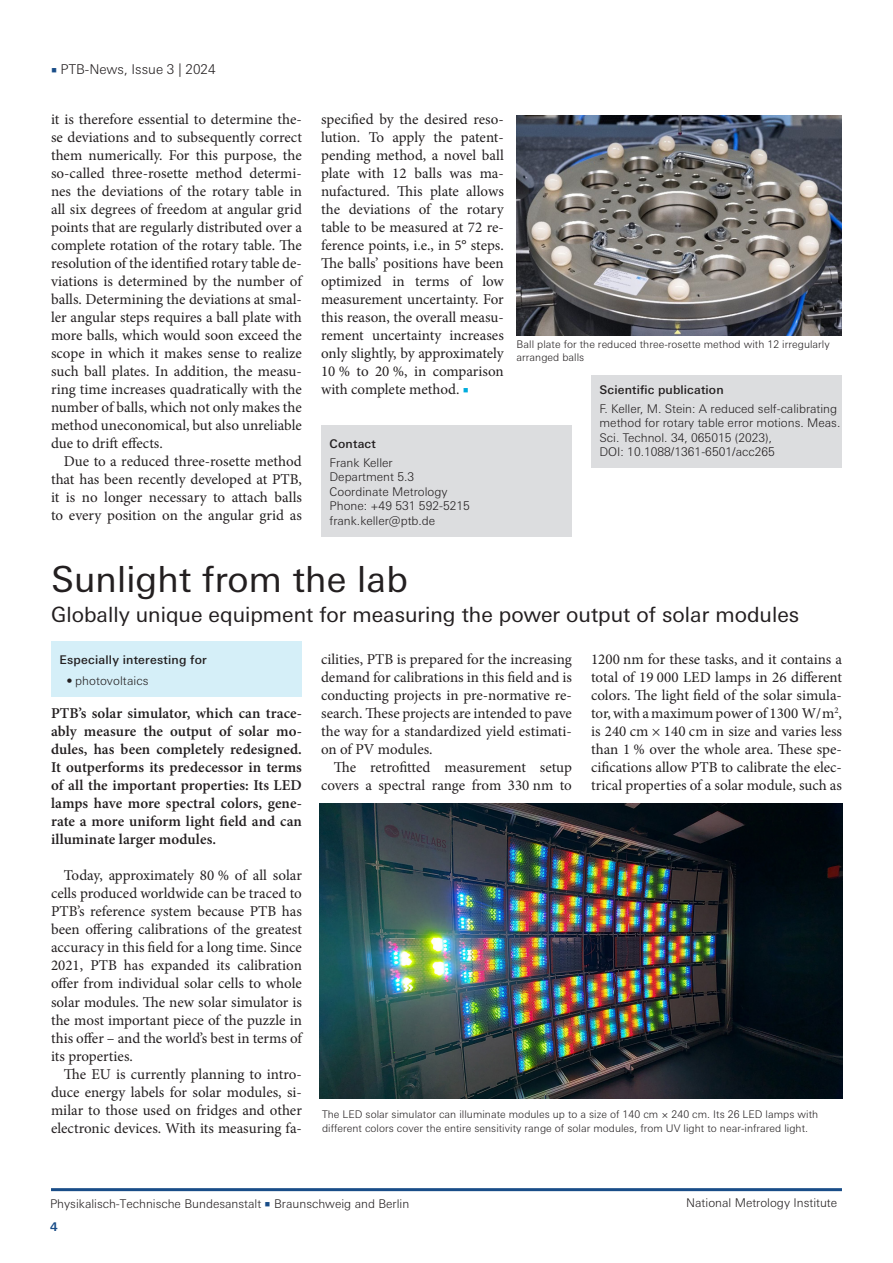
<style>
.page{position:relative;width:893px;height:1263px;background:#fff}
.page>*{position:absolute;margin:0;border:0;box-sizing:border-box;transform-origin:0 0}
.Überschrift-PTBnews{font:36px "Univers Next W1 G";letter-spacing:.005em;color:#231f20}
.Unterüberschrift-PTBnews{font:21px "Univers Next W1 G";color:#231f20}
.Fließtext_mit_Einzug-PTBnews{font:15px/18px "Minion Pro";color:#231f20;text-align:justify}
.Abstrakt-PTBnews{font:600 15px/18px "Minion Pro";letter-spacing:.005em;color:#231f20;text-align:justify}
.t1{font:300 13.5px "Univers Next W1 G";color:#231f20}
.Wissenschaftliche_Veröffentlichungen_Tex{font:300 12px/14.4px "Univers Next W1 G";color:#231f20}
.Ansprechpartner_Text-PTBnews{font:300 12px "Univers Next W1 G";color:#231f20}
.Besonders_interessant-PTBnews{font:500 12px "Univers Next W1 G";letter-spacing:.02em;color:#231f20}
.Wissenschaftliche_Veröffentlichungen-PTB{font:500 12px "Univers Next W1 G";letter-spacing:.01em;color:#231f20}
.Besonders_interessant-Text-PTBnews{font:300 12px "Univers Next W1 G";letter-spacing:.01em;color:#231f20}
.Ansprechpartner-PTBnews{font:500 12px "Univers Next W1 G";letter-spacing:.015em;color:#231f20}
.t2{font:700 12px "Univers Next W1 G";color:#194d88}
.t3{font:300 10.5px/13.5px "Univers Next W1 G";letter-spacing:.005em;color:#231f20}
.s1{font-family:"Minion Pro";font-weight:400;font-size:15px;color:#194d88}
.s2{color:#00acdd}
</style>
<div class="page">
<div style="left:321px;top:425px;width:251px;height:35px;background:#dcdddf"></div>
<div style="left:321px;top:450px;width:251px;height:29px;background:#dcdddf"></div>
<div style="left:321px;top:478px;width:251px;height:29px;background:#dcdddf"></div>
<div style="left:321px;top:507px;width:251px;height:29px;background:#dcdddf"></div>
<div style="left:591px;top:376px;width:251px;height:30px;background:#dcdddf"></div>
<div style="left:591px;top:396px;width:251px;height:72px;background:#dcdddf"></div>
<div style="left:51px;top:641px;width:251px;height:35px;background:#d5eff8"></div>
<div style="left:51px;top:668px;width:251px;height:29px;background:#d5eff8"></div>
<img style="left:517px;top:116px;width:325px;height:220px">
<img style="left:319px;top:804px;width:523px;height:294px">
<hr style="left:51px;top:1188px;width:791px;height:3px;background:#194d88">
<p class="t1" style="left:51px;top:62px;width:166px"><span class="s1">■</span> PTB-News, Issue 3 | 2024</p>
<p class="Fließtext_mit_Einzug-PTBnews" style="left:51px;top:111px;width:252px">it is therefore essential to determine the&shy;se deviations and to subsequently correct them numerically. For this purpose, the so-called three-rosette method determi&shy;nes the deviations of the rotary table in all six degrees of freedom at angular grid points that are regularly distributed over a complete rotation of the rotary table. The resolution of the identified rotary table de&shy;viations is determined by the number of balls. Determining the deviations at smal&shy;ler angular steps requires a ball plate with more balls, which would soon exceed the scope in which it makes sense to realize such ball plates. In addition, the measu&shy;ring time increases quadratically with the number of balls, which not only makes the method uneconomical, but also unreliable due to drift effects.</p>
<p class="Fließtext_mit_Einzug-PTBnews" style="left:51px;top:453px;width:252px;text-indent:13px">Due to a reduced three-rosette method that has been recently developed at PTB, it is no longer necessary to attach balls to every position on the angular grid as</p>
<p class="Fließtext_mit_Einzug-PTBnews" style="left:321px;top:111px;width:184px">specified by the desired reso&shy;lution. To apply the patent&shy;pending method, a novel ball plate with 12 balls was ma&shy;nufactured. This plate allows the deviations of the rotary table to be measured at 72 re&shy;ference points, i.e., in 5° steps.<br>The balls’ positions have been optimized in terms of low measurement uncertainty. For this reason, the overall measu&shy;rement uncertainty increases only slightly, by approximately 10 % to 20 %, in comparison with complete method. <span class="s2">■</span></p>
<h3 class="Ansprechpartner-PTBnews" style="left:330px;top:437px;width:48px">Contact</h3>
<p class="Ansprechpartner_Text-PTBnews" style="left:330px;top:456px;width:65px">Frank Keller</p>
<p class="Ansprechpartner_Text-PTBnews" style="left:330px;top:470px;width:86px">Department 5.3</p>
<p class="Ansprechpartner_Text-PTBnews" style="left:330px;top:485px;width:119px">Coordinate Metrology</p>
<p class="Ansprechpartner_Text-PTBnews" style="left:330px;top:499px;width:142px">Phone: +49 531 592-5215</p>
<p class="Ansprechpartner_Text-PTBnews" style="left:330px;top:513px;width:107px">frank.keller@ptb.de</p>
<p class="t3" style="left:517px;top:337px;width:315px">Ball plate for the reduced three-rosette method with 12 irregularly arranged balls</p>
<h3 class="Wissenschaftliche_Veröffentlichungen-PTB" style="left:600px;top:383px;width:126px">Scientific publication</h3>
<p class="Wissenschaftliche_Veröffentlichungen_Tex" style="left:600px;top:402px;width:242px">F. Keller, M. Stein: A reduced self-calibrating method for rotary table error motions. Meas.<br>Sci. Technol. 34, 065015 (2023),<br>DOI: 10.1088/1361-6501/acc265</p>
<h1 class="Überschrift-PTBnews" style="left:51px;top:559px;width:358px">Sunlight from the lab</h1>
<h2 class="Unterüberschrift-PTBnews" style="left:51px;top:602px;width:750px">Globally unique equipment for measuring the power output of solar modules</h2>
<h3 class="Besonders_interessant-PTBnews" style="left:60px;top:653px;width:149px">Especially interesting for</h3>
<p class="Besonders_interessant-Text-PTBnews" style="left:67px;top:674px;width:84px">• photovoltaics</p>
<p class="Abstrakt-PTBnews" style="left:51px;top:704px;width:252px">PTB’s solar simulator, which can trace&shy;ably measure the output of solar mo&shy;dules, has been completely redesigned.<br>It outperforms its predecessor in terms of all the important properties: Its LED lamps have more spectral colors, gene&shy;rate a more uniform light field and can illuminate larger modules.</p>
<p class="Fließtext_mit_Einzug-PTBnews" style="left:51px;top:867px;width:252px;text-indent:13px">Today, approximately 80 % of all solar cells produced worldwide can be traced to PTB’s reference system because PTB has been offering calibrations of the greatest accuracy in this field for a long time. Since 2021, PTB has expanded its calibration offer from individual solar cells to whole solar modules. The new solar simulator is the most important piece of the puzzle in this offer – and the world’s best in terms of its properties.</p>
<p class="Fließtext_mit_Einzug-PTBnews" style="left:51px;top:1065px;width:252px;text-indent:13px">The EU is currently planning to intro&shy;duce energy labels for solar modules, si&shy;milar to those used on fridges and other electronic devices. With its measuring fa-</p>
<p class="Fließtext_mit_Einzug-PTBnews" style="left:321px;top:651px;width:252px">cilities, PTB is prepared for the increasing demand for calibrations in this field and is conducting projects in pre-normative re&shy;search. These projects are intended to pave the way for a standardized yield estimati&shy;on of PV modules.</p>
<p class="Fließtext_mit_Einzug-PTBnews" style="left:321px;top:759px;width:252px;text-align:right">The retrofitted measurement setup covers a spectral range from 330 nm to</p>
<p class="Fließtext_mit_Einzug-PTBnews" style="left:591px;top:651px;width:252px">1200 nm for these tasks, and it contains a total of 19 000 LED lamps in 26 different colors. The light field of the solar simula&shy;tor, with a maximum power of 1300 W/m<sup>2</sup>, is 240 cm × 140 cm in size and varies less than 1 % over the whole area. These spe&shy;cifications allow PTB to calibrate the elec&shy;trical properties of a solar module, such as</p>
<p class="t3" style="left:322px;top:1108px;width:497px">The LED solar simulator can illuminate modules up to a size of 140 cm × 240 cm. Its 26 LED lamps with different colors cover the entire sensitivity range of solar modules, from UV light to near-infrared light.</p>
<p class="Wissenschaftliche_Veröffentlichungen_Tex" style="left:50px;top:1196px;width:361px">Physikalisch-Technische Bundesanstalt <span class="s1">■</span> Braunschweig and Berlin</p>
<p class="Wissenschaftliche_Veröffentlichungen_Tex" style="left:686px;top:1195px;width:153px">National Metrology Institute</p>
<p class="t2" style="left:50px;top:1220px;width:9px">4</p>
</div>
